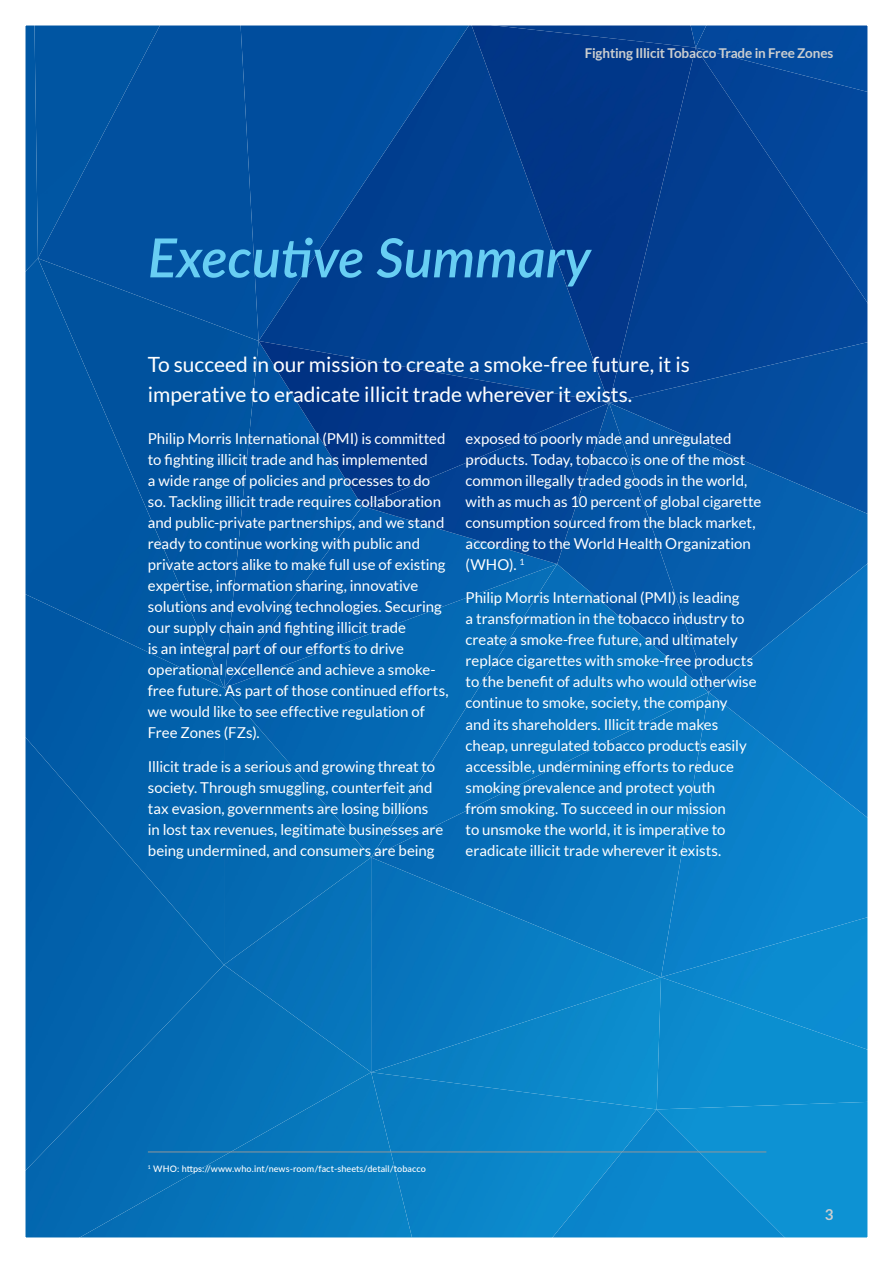
<style>
.page{position:relative;width:893px;height:1263px;background:#fff}
.page>*{position:absolute;margin:0;border:0;box-sizing:border-box;transform-origin:0 0}
.t1{font:italic 600 54px "Lato";color:#68cef3}
.t2{font:21px/30px "Lato";color:#fff}
.t3{font:15px/21px "Lato";letter-spacing:-.005em;color:#fff}
.t4{font:700 15px "Lato";color:#cccecf}
.t5{font:700 13.5px "Lato";letter-spacing:-.01em;color:#cccecf}
.t6{font:500 9px "Lato";letter-spacing:.01em;color:#fff}
</style>
<div class="page">
<div style="left:810px;top:1109px;width:56px;height:127px;background:#0d92d3"></div>
<div style="left:661px;top:1058px;width:205px;height:51px;background:#0b8fd0"></div>
<div style="left:696px;top:98px;width:170px;height:239px;background:#024396"></div>
<img style="left:696px;top:337px;width:170px;height:66px">
<img style="left:709px;top:403px;width:157px;height:140px">
<img style="left:471px;top:48px;width:225px;height:355px">
<img style="left:259px;top:27px;width:212px;height:314px">
<img style="left:224px;top:857px;width:437px;height:215px">
<div style="left:27px;top:688px;width:197px;height:20px;background:#015ca7"></div>
<img style="left:27px;top:708px;width:197px;height:489px">
<img style="left:35px;top:1072px;width:336px;height:164px">
<img style="left:371px;top:1072px;width:286px;height:164px">
<div style="left:532px;top:1109px;width:278px;height:127px;background:#0c8bce"></div>
<div style="left:38px;top:27px;width:221px;height:231px;background:#01509f"></div>
<img style="left:27px;top:27px;width:11px;height:231px">
<div style="left:224px;top:258px;width:35px;height:83px;background:#00509f"></div>
<div style="left:27px;top:258px;width:197px;height:430px;background:#0056a3"></div>
<div style="left:661px;top:977px;width:205px;height:81px;background:#0c8cd0"></div>
<div style="left:661px;top:838px;width:205px;height:139px;background:#0b85ce"></div>
<img style="left:709px;top:543px;width:157px;height:295px">
<img style="left:609px;top:403px;width:100px;height:161px">
<img style="left:557px;top:564px;width:152px;height:293px">
<div style="left:224px;top:688px;width:333px;height:169px;background:#056bb4"></div>
<img style="left:696px;top:27px;width:170px;height:71px">
<div style="left:471px;top:27px;width:214px;height:21px;background:#013789"></div>
<img style="left:685px;top:27px;width:33px;height:21px">
<div style="left:224px;top:341px;width:35px;height:165px;background:#0155a1"></div>
<img style="left:224px;top:506px;width:333px;height:182px">
<img style="left:259px;top:341px;width:350px;height:165px">
<img style="left:362px;top:403px;width:247px;height:161px">
<hr style="left:148px;top:1151px;width:618px;height:1px;background:#92979a">
<p class="t5" style="left:585px;top:45px;width:250px">Fighting Illicit Tobacco Trade in Free Zones</p>
<h1 class="t1" style="left:148px;top:219px;width:444px">Executive Summary</h1>
<h2 class="t2" style="left:148px;top:349px;width:544px">To succeed in our mission to create a smoke-free future, it is imperative to eradicate illicit trade wherever it exists.</h2>
<p class="t3" style="left:148px;top:428px;width:302px">Philip Morris International (PMI) is committed to fighting illicit trade and has implemented<br>a wide range of policies and processes to do so. Tackling illicit trade requires collaboration and public-private partnerships, and we stand ready to continue working with public and private actors alike to make full use of existing expertise, information sharing, innovative solutions and evolving technologies. Securing our supply chain and fighting illicit trade<br>is an integral part of our efforts to drive operational excellence and achieve a smoke&shy;free future. As part of those continued efforts, we would like to see effective regulation of Free Zones (FZs).</p>
<p class="t3" style="left:148px;top:755px;width:297px">Illicit trade is a serious and growing threat to society. Through smuggling, counterfeit and tax evasion, governments are losing billions in lost tax revenues, legitimate businesses are being undermined, and consumers are being</p>
<p class="t3" style="left:466px;top:428px;width:297px">exposed to poorly made and unregulated products. Today, tobacco is one of the most common illegally traded goods in the world, with as much as 10 percent of global cigarette consumption sourced from the black market, according to the World Health Organization (WHO). <sup>1</sup></p>
<p class="t3" style="left:466px;top:587px;width:292px">Philip Morris International (PMI) is leading<br>a transformation in the tobacco industry to create a smoke-free future, and ultimately replace cigarettes with smoke-free products to the benefit of adults who would otherwise continue to smoke, society, the company<br>and its shareholders. Illicit trade makes cheap, unregulated tobacco products easily accessible, undermining efforts to reduce smoking prevalence and protect youth<br>from smoking. To succeed in our mission<br>to unsmoke the world, it is imperative to eradicate illicit trade wherever it exists.</p>
<p class="t6" style="left:148px;top:1162px;width:279px"><sup>1</sup> WHO: https://www.who.int/news-room/fact-sheets/detail/tobacco</p>
<p class="t4" style="left:825px;top:1206px;width:10px">3</p>
</div>
